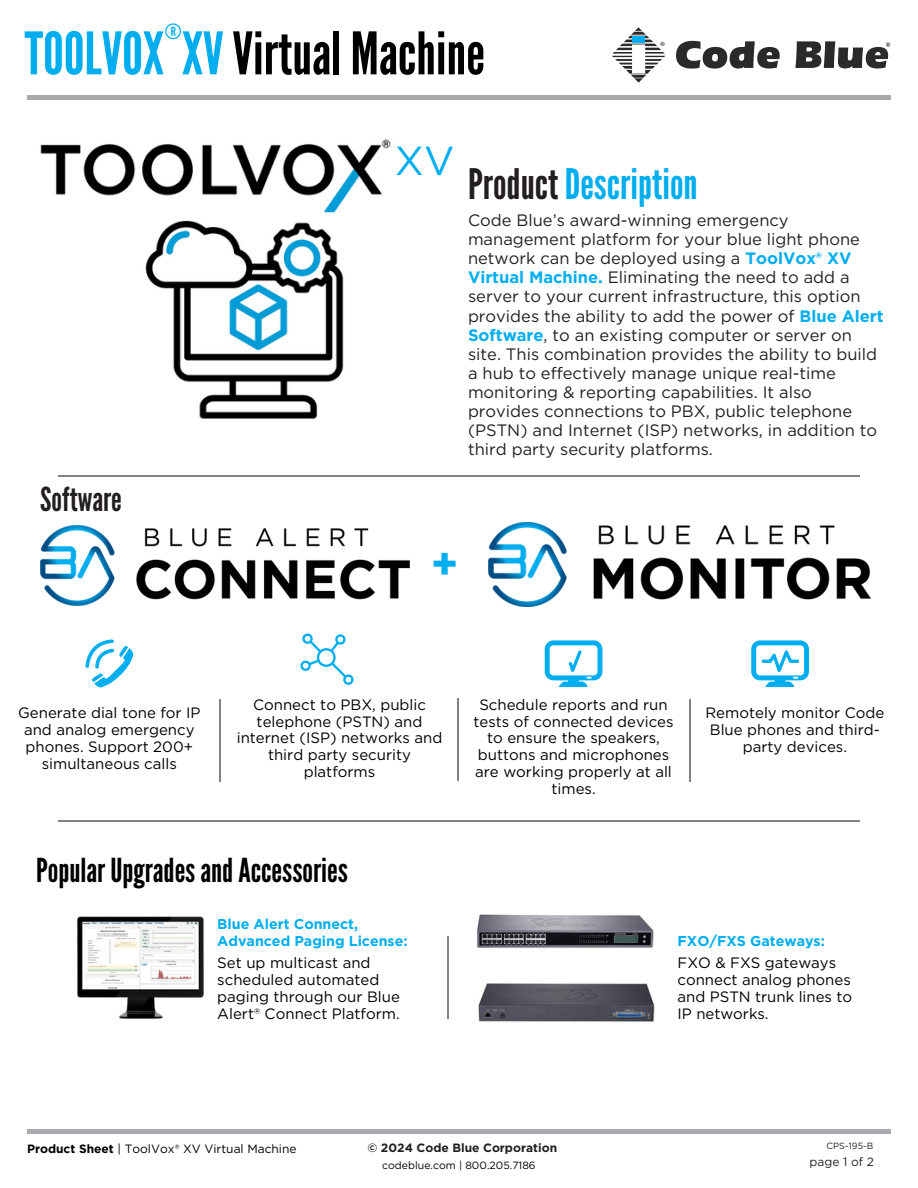
<style>
.page{position:relative;width:918px;height:1188px;background:#fff}
.page>*{position:absolute;margin:0;border:0;box-sizing:border-box;transform-origin:0 0}
.t1{font:58.5px "League Gothic";color:#000}
.t2{font:700 43.5px "Gotham";color:#00aeef}
.t3{font:42px "League Gothic";color:#00aeef}
.t4{font:40.5px "Gotham";color:#00aeef}
.t5{font:33px "League Gothic";color:#000}
.t6{font:33px "League Gothic";color:#231f20}
.t7{font:21px "League Gothic";color:#00aeef}
.t8{font:16.5px/19.2px "Gotham";color:#231f20}
.t9{font:15px/16.8px "Gotham";color:#000;text-align:center}
.t10{font:700 14.25px/16.8px "Gotham";color:#00aeef}
.t11{font:12px "Gotham";color:#000}
.t12{font:700 12px "Gotham";color:#231f20}
.t13{font:12px "Gotham";color:#231f20}
.t14{font:10.5px "Gotham";color:#000}
.t15{font:9px "Gotham";color:#231f20}
.s1{color:#00aeef}
.s2{color:#231f20}
.s3{font-weight:700;color:#00aeef}
.s4{font-weight:700}
</style>
<div class="page">
<svg style="left:676px;top:41px;width:104px;height:28px"></svg>
<svg style="left:612px;top:27px;width:53px;height:56px"></svg>
<svg style="left:795px;top:41px;width:95px;height:28px"></svg>
<div style="left:27px;top:95px;width:864px;height:5px;background:#a7a9ac"></div>
<hr style="left:27px;top:1129px;width:864px;height:4px;background:#a7a9ac">
<hr style="left:457px;top:698px;width:2px;height:83px;background:#808285">
<hr style="left:689px;top:699px;width:1px;height:83px;background:#808285">
<svg style="left:545px;top:640px;width:57px;height:47px"></svg>
<svg style="left:751px;top:640px;width:58px;height:47px"></svg>
<svg style="left:85px;top:640px;width:48px;height:47px"></svg>
<hr style="left:219px;top:699px;width:2px;height:83px;background:#808285">
<svg style="left:300px;top:634px;width:54px;height:51px"></svg>
<img style="left:488px;top:523px;width:383px;height:83px">
<img style="left:40px;top:525px;width:369px;height:80px">
<img style="left:77px;top:916px;width:127px;height:103px">
<hr style="left:447px;top:936px;width:2px;height:83px;background:#808285">
<img style="left:145px;top:220px;width:199px;height:199px">
<img style="left:40px;top:139px;width:351px;height:74px">
<img style="left:477px;top:914px;width:178px;height:108px">
<hr style="left:58px;top:475px;width:802px;height:2px;background:#808285">
<hr style="left:58px;top:820px;width:802px;height:2px;background:#808285">
<p class="t7" style="left:165px;top:19px;width:18px">®</p>
<h5 class="t1" style="left:25px;top:20px;width:462px"><span class="s1">TOOLVOX XV</span>Virtual Machine</h5>
<h2 class="t6" style="left:40px;top:480px;width:83px">Software</h2>
<h5 class="t4" style="left:395px;top:136px;width:61px">XV</h5>
<h5 class="t3" style="left:468px;top:160px;width:231px"><span class="s2">Product</span>Description</h5>
<h6 class="t8" style="left:468px;top:210px;width:417px">Code Blue’s award-winning emergency management platform for your blue light phone network can be deployed using a <span class="s3">ToolVox® XV Virtual Machine.</span> Eliminating the need to add a server to your current infrastructure, this option provides the ability to add the power of <span class="s3">Blue Alert Software</span>, to an existing computer or server on site. This combination provides the ability to build a hub to effectively manage unique real-time monitoring &amp; reporting capabilities. It also provides connections to PBX, public telephone (PSTN) and Internet (ISP) networks, in addition to third party security platforms.</h6>
<h3 class="t2" style="left:431px;top:538px;width:29px">+</h3>
<p class="t9" style="left:18px;top:705px;width:184px">Generate dial tone for IP and analog emergency phones. Support 200+ simultaneous calls</p>
<p class="t9" style="left:237px;top:696px;width:207px">Connect to PBX, public telephone (PSTN) and internet (ISP) networks and third party security platforms</p>
<p class="t5" style="left:36px;top:851px;width:313px">PopularUpgradesandAccessories</p>
<h4 class="t10" style="left:217px;top:915px;width:192px">Blue Alert Connect,<br>Advanced Paging License:</h4>
<p class="t9" style="left:474px;top:696px;width:202px">Schedule reports and run tests of connected devices to ensure the speakers, buttons and microphones are working properly at all times.</p>
<h1 class="t9" style="left:705px;top:705px;width:180px">Remotely monitor Code<br>Blue phones and third&shy;party devices.</h1>
<p class="t10" style="left:678px;top:932px;width:149px">FXO/FXS Gateways:</p>
<h5 class="t9" style="left:217px;top:955px;width:184px;text-align:left">Set up multicast and scheduled automated paging through our Blue<br>Alert® Connect Platform.</h5>
<h5 class="t9" style="left:678px;top:955px;width:176px;text-align:left">FXO &amp; FXS gateways connect analog phones and PSTN trunk lines to<br>IP networks.</h5>
<h5 class="t11" style="left:27px;top:1141px;width:271px"><span class="s4">Product Sheet</span> | ToolVox® XV Virtual Machine</h5>
<h4 class="t12" style="left:367px;top:1141px;width:191px">© 2024 Code Blue Corporation</h4>
<p class="t14" style="left:382px;top:1159px;width:155px">codeblue.com | 800.205.7186</p>
<p class="t15" style="left:827px;top:1141px;width:48px">CPS-195-B</p>
<p class="t13" style="left:810px;top:1154px;width:66px">page 1 of 2</p>
</div>
